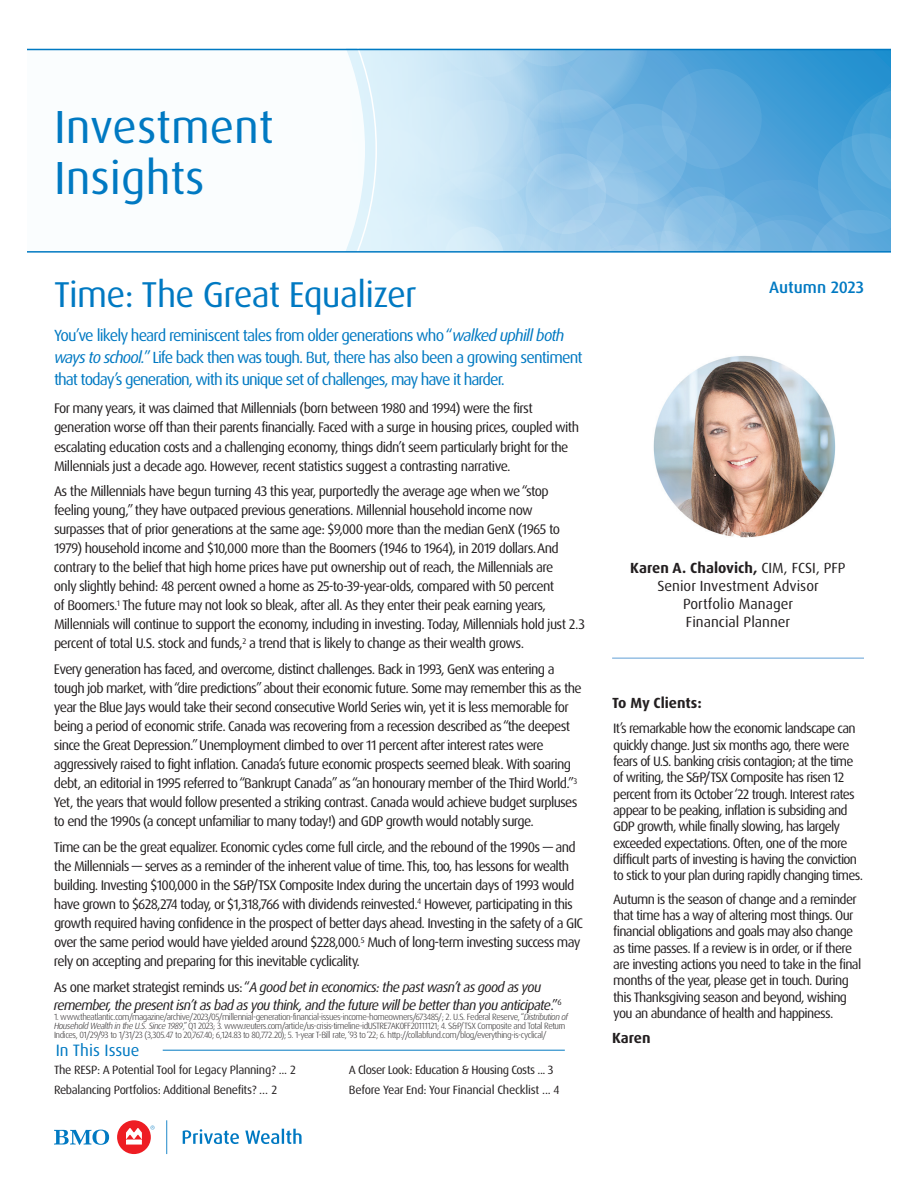
<style>
.page{position:relative;width:918px;height:1188px;background:#fff}
.page>*{position:absolute;margin:0;border:0;box-sizing:border-box;transform-origin:0 0}
.t1{font:46.5px/51px "Dax Pro";color:#0079c2}
.t2{font:36px "Dax Pro";letter-spacing:-.02em;color:#0079c2}
.t3{font:16.5px "Dax Pro";color:#0079c2}
.t4{font:500 16.5px "Dax Pro";color:#0079c2}
.t5{font:16.2px/21.8px "Dax Pro";letter-spacing:-.06em;color:#0079c2}
.t6{font:14.7px/18px "Dax Pro";color:#231f20;text-align:center}
.t7{font:700 14.7px "Dax Pro";color:#231f20}
.t8{font:13.95px/19px "Dax Pro";letter-spacing:-.05em;color:#231f20}
.t9{font:italic 13.95px/18px "Dax Pro";letter-spacing:-.05em;color:#231f20}
.t10{font:13.65px/16.4px "Dax Pro";letter-spacing:-.055em;color:#231f20}
.t11{font:12px "Dax Pro";letter-spacing:-.03em;color:#231f20}
.t12{font:300 9px/9px "Dax Pro";letter-spacing:-.05em;color:#231f20}
.s1{font-style:italic}
.s2{font-style:normal}
.s3{font-weight:700}
</style>
<div class="page">
<hr style="left:612px;top:658px;width:252px;height:1px;background:#61a0d6">
<img style="left:653px;top:355px;width:183px;height:183px">
<svg style="left:869px;top:50px;width:22px;height:201px"></svg>
<svg style="left:377px;top:50px;width:492px;height:201px"></svg>
<svg style="left:27px;top:50px;width:350px;height:201px"></svg>
<hr style="left:163px;top:1050px;width:402px;height:1px;background:#0079c2">
<hr style="left:27px;top:251px;width:864px;height:2px;background:#0079c2">
<hr style="left:27px;top:49px;width:864px;height:1px;background:#0079c2">
<div style="left:117px;top:1120px;width:34px;height:34px;background:#ee1d23;border-radius:50%"></div>
<svg style="left:126px;top:1128px;width:16px;height:17px"></svg>
<svg style="left:183px;top:1129px;width:56px;height:15px"></svg>
<svg style="left:245px;top:1129px;width:57px;height:15px"></svg>
<svg style="left:54px;top:1130px;width:55px;height:15px"></svg>
<svg style="left:151px;top:1126px;width:4px;height:4px"></svg>
<svg style="left:166px;top:1120px;width:1px;height:34px"></svg>
<p class="t1" style="left:54px;top:101px;width:221px">Investment<br>Insights</p>
<p class="t2" style="left:54px;top:272px;width:364px">Time: The Great Equalizer</p>
<p class="t5" style="left:54px;top:325px;width:530px">You’ve likely heard reminiscent tales from older generations who “<span class="s1">walked uphill both ways to school.</span>” Life back then was tough. But, there has also been a growing sentiment that today’s generation, with its unique set of challenges, may have it harder.</p>
<p class="t8" style="left:54px;top:399px;width:527px">For many years, it was claimed that Millennials (born between 1980 and 1994) were the first generation worse off than their parents financially. Faced with a surge in housing prices, coupled with escalating education costs and a challenging economy, things didn’t seem particularly bright for the Millennials just a decade ago. However, recent statistics suggest a contrasting narrative.</p>
<p class="t8" style="left:54px;top:482px;width:532px">As the Millennials have begun turning 43 this year, purportedly the average age when we “stop feeling young,” they have outpaced previous generations. Millennial household income now surpasses that of prior generations at the same age: $9,000 more than the median GenX (1965 to 1979) household income and $10,000 more than the Boomers (1946 to 1964), in 2019 dollars.And contrary to the belief that high home prices have put ownership out of reach, the Millennials are<br>only slightly behind: 48 percent owned a home as 25-to-39-year-olds, compared with 50 percent<br>of Boomers.<sup>1</sup> The future may not look so bleak, after all. As they enter their peak earning years, Millennials will continue to support the economy, including in investing. Today, Millennials hold just 2.3 percent of total U.S. stock and funds,<sup>2</sup> a trend that is likely to change as their wealth grows.</p>
<p class="t8" style="left:54px;top:660px;width:529px">Every generation has faced, and overcome, distinct challenges. Back in 1993, GenX was entering a tough job market, with “dire predictions” about their economic future. Some may remember this as the year the Blue Jays would take their second consecutive World Series win, yet it is less memorable for being a period of economic strife. Canada was recovering from a recession described as “the deepest since the Great Depression.” Unemployment climbed to over 11 percent after interest rates were aggressively raised to fight inflation. Canada’s future economic prospects seemed bleak. With soaring debt, an editorial in 1995 referred to “Bankrupt Canada” as “an honourary member of the Third World.”<sup>3<br></sup>Yet, the years that would follow presented a striking contrast. Canada would achieve budget surpluses to end the 1990s (a concept unfamiliar to many today!) and GDP growth would notably surge.</p>
<p class="t8" style="left:54px;top:838px;width:531px">Time can be the great equalizer. Economic cycles come full circle, and the rebound of the 1990s — and the Millennials — serves as a reminder of the inherent value of time. This, too, has lessons for wealth building. Investing $100,000 in the S&amp;P/TSX Composite Index during the uncertain days of 1993 would have grown to $628,274 today, or $1,318,766 with dividends reinvested.<sup>4</sup> However, participating in this growth required having confidence in the prospect of better days ahead. Investing in the safety of a GIC over the same period would have yielded around $228,000.<sup>5</sup> Much of long-term investing success may rely on accepting and preparing for this inevitable cyclicality.</p>
<p class="t9" style="left:54px;top:978px;width:509px"><span class="s2">As one market strategist reminds us: “</span>A good bet in economics: the past wasn’t as good as you remember, the present isn’t as bad as you think, and the future will be better than you anticipate<span class="s2">.”</span><sup>6</sup></p>
<p class="t12" style="left:54px;top:1012px;width:516px">1. www.theatlantic.com/magazine/archive/2023/05/millennial-generation-financial-issues-income-homeowners/673485/; 2. U.S. Federal Reserve, “<span class="s1">Distribution of<br>Household Wealth in the U.S. Since 1989</span>,” Q1 2023; 3. www.reuters.com/article/us-crisis-timeline-idUSTRE7AK0FF20111121; 4. S&amp;P/TSX Composite and Total Return<br>Indices, 01/29/93 to 1/31/23 (3,305.47 to 20,767.40; 6,124.83 to 80,772.20); 5. 1-year T-Bill rate, ‘93 to ‘22; 6. http://collabfund.com/blog/everything-is-cyclical/</p>
<p class="t3" style="left:56px;top:1039px;width:85px">In This Issue</p>
<p class="t11" style="left:54px;top:1062px;width:243px">The RESP: A Potential Tool for Legacy Planning? ... 2</p>
<p class="t11" style="left:349px;top:1062px;width:206px">A Closer Look: Education &amp; Housing Costs ... 3</p>
<p class="t11" style="left:54px;top:1082px;width:225px">Rebalancing Portfolios: Additional Benefits? ... 2</p>
<p class="t11" style="left:349px;top:1082px;width:212px">Before Year End: Your Financial Checklist ... 4</p>
<p class="t4" style="left:769px;top:277px;width:96px">Autumn 2023</p>
<p class="t6" style="left:630px;top:559px;width:217px"><span class="s3">Karen A. Chalovich,</span> CIM, FCSI, PFP<br>Senior Investment Advisor<br>Portfolio Manager<br>Financial Planner</p>
<p class="t7" style="left:612px;top:693px;width:91px">To My Clients:</p>
<p class="t10" style="left:613px;top:720px;width:251px">It’s remarkable how the economic landscape can quickly change. Just six months ago, there were fears of U.S. banking crisis contagion; at the time of writing, the S&amp;P/TSX Composite has risen 12 percent from its October ‘22 trough. Interest rates appear to be peaking, inflation is subsiding and GDP growth, while finally slowing, has largely exceeded expectations. Often, one of the more difficult parts of investing is having the conviction to stick to your plan during rapidly changing times.</p>
<p class="t10" style="left:613px;top:891px;width:249px">Autumn is the season of change and a reminder that time has a way of altering most things. Our financial obligations and goals may also change as time passes. If a review is in order, or if there are investing actions you need to take in the final months of the year, please get in touch. During this Thanksgiving season and beyond, wishing you an abundance of health and happiness.</p>
<p class="t7" style="left:612px;top:1028px;width:40px">Karen</p>
</div>
